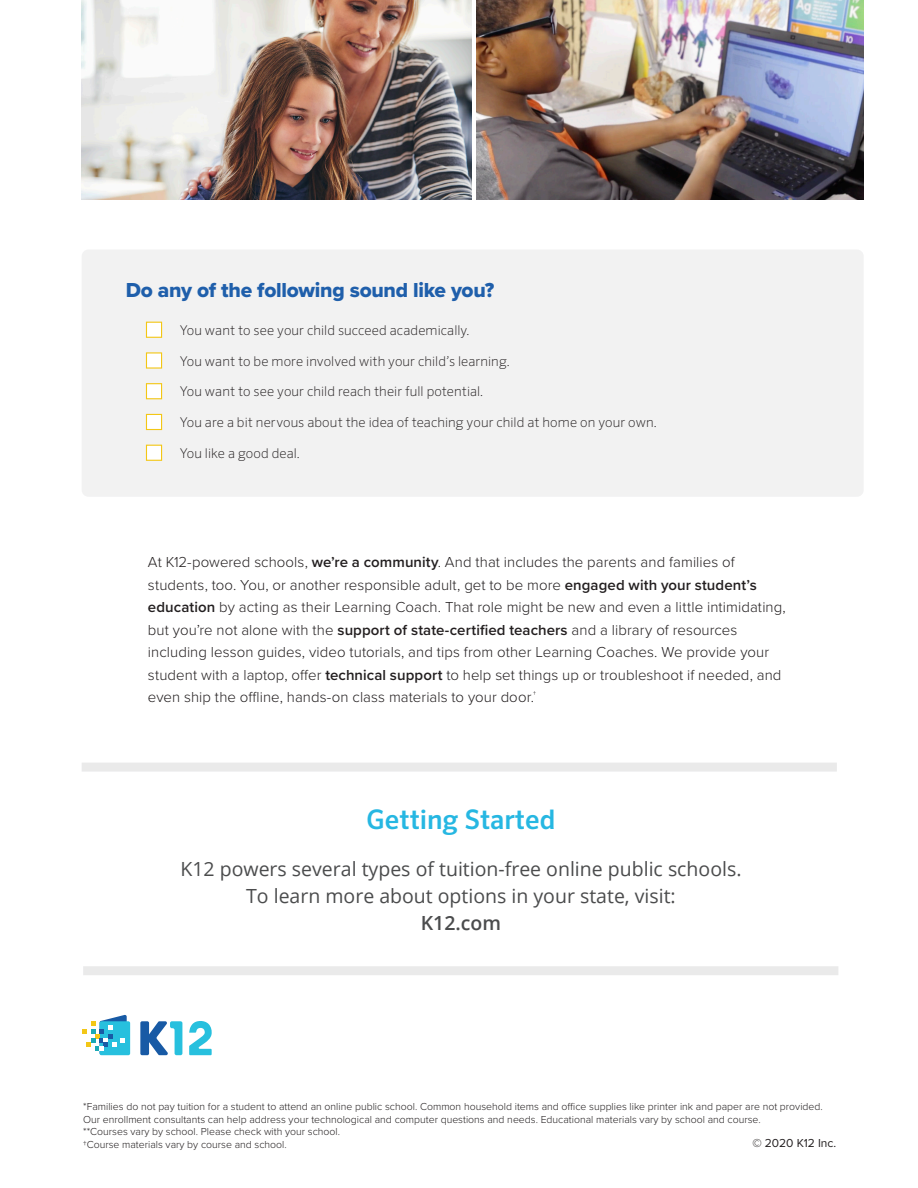
<style>
.page{position:relative;width:918px;height:1188px;background:#fff}
.page>*{position:absolute;margin:0;border:0;box-sizing:border-box;transform-origin:0 0}
.Body_Copy{font:500 27px "Sero OT";color:#26b7e2}
.Body_Copy-2{font:21px "Proxima Nova Extrabld";letter-spacing:-.015em;color:#1f5fab}
.Body_Copy-3{font:19.5px "Open Sans";color:#4b4c4d}
.Body_Copy-4{font:600 19.5px "Open Sans";color:#4b4c4d}
.Body_Copy-5{font:300 15px/22.5px "Proxima Nova";letter-spacing:.005em;color:#231f20}
.Body_Copy-6{font:200 13.5px "Sero OT";letter-spacing:.005em;color:#231f20}
.t1{font:12px "Proxima Nova";color:#231f20}
.t2{font:300 10.5px/12.6px "Proxima Nova";color:#231f20}
.s1{font-family:"Proxima Nova";font-weight:300}
.s2{font-weight:600}
</style>
<div class="page">
<div style="left:82px;top:249px;width:782px;height:248px;background:#f2f2f2;border-radius:7px"></div>
<div style="left:146px;top:322px;width:16px;height:16px;background:#fff;border:1px solid #f3c716"></div>
<div style="left:146px;top:352px;width:16px;height:17px;background:#fff;border:1px solid #f3c716"></div>
<div style="left:146px;top:383px;width:16px;height:16px;background:#fff;border:1px solid #f3c716"></div>
<div style="left:146px;top:414px;width:16px;height:16px;background:#fff;border:1px solid #f3c716"></div>
<div style="left:146px;top:445px;width:16px;height:16px;background:#fff;border:1px solid #f3c716"></div>
<svg style="left:140px;top:1021px;width:42px;height:34px"></svg>
<svg style="left:189px;top:1021px;width:23px;height:34px"></svg>
<div style="left:100px;top:1021px;width:30px;height:34px;background:#27c0de;border-radius:2px"></div>
<svg style="left:83px;top:1015px;width:44px;height:40px"></svg>
<div style="left:83px;top:966px;width:755px;height:9px;background:#eaeaea"></div>
<div style="left:82px;top:763px;width:755px;height:9px;background:#eaeaea"></div>
<img style="left:82px;top:0;width:389px;height:199px">
<img style="left:476px;top:0;width:388px;height:199px">
<p class="Body_Copy-2" style="left:126px;top:275px;width:370px">Do any of the following sound like you?</p>
<p class="Body_Copy-6" style="left:180px;top:322px;width:291px">You want to see your child succeed academically<span class="s1">.</span></p>
<p class="Body_Copy-6" style="left:180px;top:353px;width:332px">You want to be more involved with your child’s learning<span class="s1">.</span></p>
<p class="Body_Copy-6" style="left:180px;top:384px;width:305px">You want to see your child reach their full potential<span class="s1">.</span></p>
<p class="Body_Copy-6" style="left:180px;top:414px;width:478px">You are a bit nervous about the idea of teaching your child at home on your own<span class="s1">.</span></p>
<p class="Body_Copy-6" style="left:180px;top:445px;width:122px">You like a good deal<span class="s1">.</span></p>
<p class="Body_Copy-5" style="left:148px;top:550px;width:639px">At K12-powered schools, <span class="s2">we’re a community</span>. And that includes the parents and families of students, too. You, or another responsible adult, get to be more <span class="s2">engaged with your student’s education</span> by acting as their Learning Coach. That role might be new and even a little intimidating, but you’re not alone with the <span class="s2">support of state-certified teachers</span> and a library of resources including lesson guides, video tutorials, and tips from other Learning Coaches. We provide your student with a laptop, offer <span class="s2">technical support</span> to help set things up or troubleshoot if needed, and even ship the offline, hands-on class materials to your door.<sup>†</sup></p>
<p class="Body_Copy" style="left:367px;top:803px;width:190px">Getting Started</p>
<p class="Body_Copy-3" style="left:180px;top:856px;width:563px">K12 powers several types of tuition-free online public schools.</p>
<p class="Body_Copy-3" style="left:246px;top:883px;width:431px">To learn more about options in your state, visit:</p>
<p class="Body_Copy-4" style="left:421px;top:910px;width:82px">K12.com</p>
<p class="t2" style="left:83px;top:1100px;width:741px">*Families do not pay tuition for a student to attend an online public school. Common household items and office supplies like printer ink and paper are not provided.<br>Our enrollment consultants can help address your technological and computer questions and needs. Educational materials vary by school and course.<br>**Courses vary by school. Please check with your school.<br>†Course materials vary by course and school.</p>
<p class="t1" style="left:752px;top:1134px;width:85px">© 2020 K12 Inc.</p>
</div>
